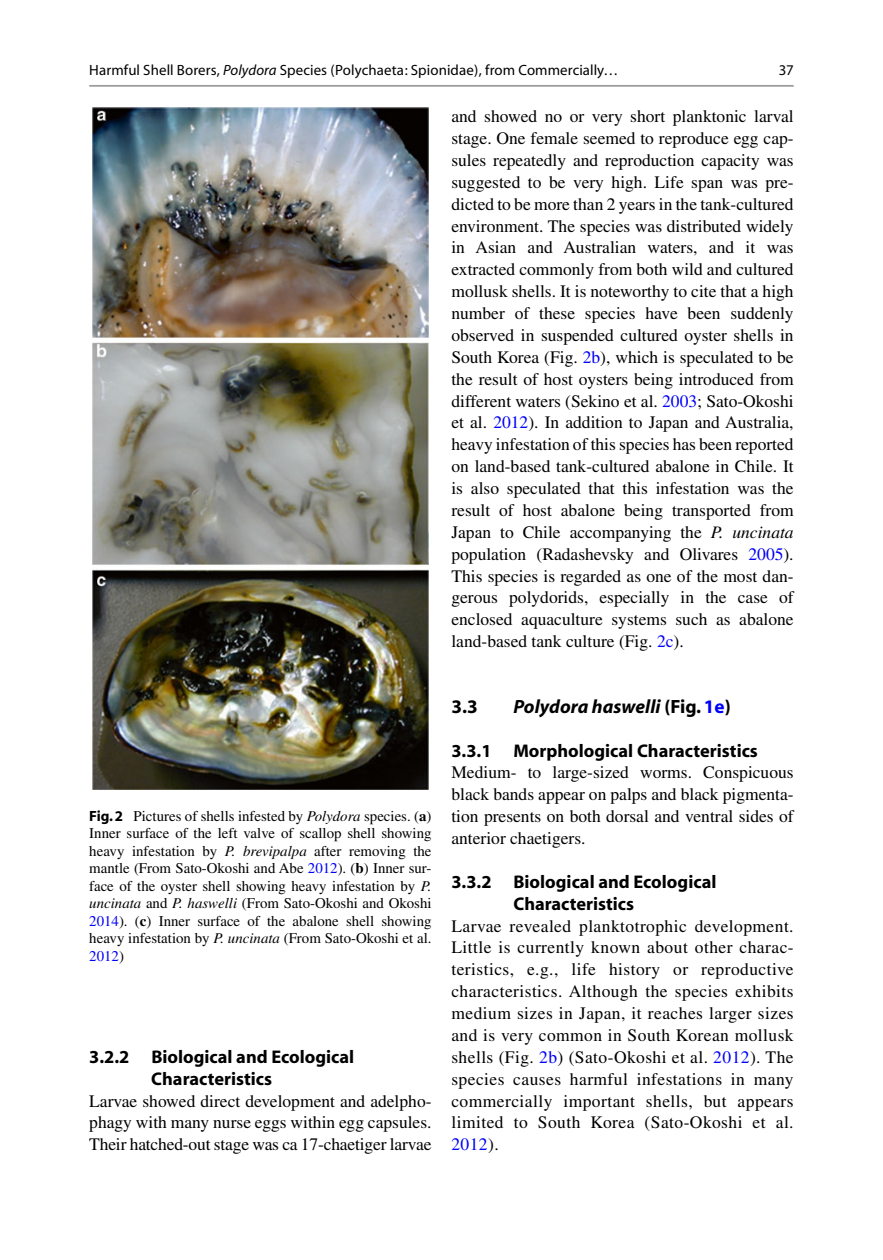
<style>
.page{position:relative;width:883px;height:1260px;background:#fff}
.page>*{position:absolute;margin:0;border:0;box-sizing:border-box;transform-origin:0 0}
.t1{font:italic 700 19.25px "Ccbksm Hxcjwd Myriad";color:#000}
.t2{font:700 19.25px "Rpqpgn Hjxrtn Myriad";color:#000}
.t3{font:700 18.38px/21.9px "Rpqpgn Hjxrtn Myriad";color:#000}
.t4{font:17.5px/21.9px "Sclvrs Xknynn Times";color:#000;text-align:justify}
.t5{font:14.88px/17.5px "Sclvrs Xknynn Times";color:#000;text-align:justify}
.t6{font:14.88px "Yptlcv Hvfrlm Myriad";letter-spacing:.005em;color:#000}
.s1{font-family:"Swfgmm Kjbvwf Myriad";font-style:italic}
.s2{font-family:"Rpqpgn Hjxrtn Myriad";font-weight:700}
.s3{font-family:"Jrrysm Wytvny Times";font-style:italic}
.s4{font-family:"Hmhnfy Hryckk Times";font-weight:700}
.s5{color:#0000fa}
.s6{font-family:"Rpqpgn Hjxrtn Myriad";font-style:normal}
.s7{font-family:"Rpqpgn Hjxrtn Myriad";font-style:normal;color:#0000fa}
</style>
<div class="page">
<img style="left:92px;top:107px;width:336px;height:683px">
<hr style="left:89px;top:85px;width:705px;height:2px;background:#9c9c9c">
<p class="t6" style="left:89px;top:64px;width:530px">Harmful Shell Borers, <span class="s1">Polydora</span> Species (Polychaeta: Spionidae), from Commercially…</p>
<p class="t6" style="left:779px;top:64px;width:16px">37</p>
<p class="t5" style="left:89px;top:809px;width:344px"><span class="s2">Fig. 2</span> Pictures of shells infested by <span class="s3">Polydora</span> species. ( <span class="s4">a</span> )<br>Inner surface of the left valve of scallop shell showing heavy infestation by <span class="s3">P. brevipalpa</span> after removing the mantle (From Sato-Okoshi and Abe <span class="s5">2012</span> ). ( <span class="s4">b</span> ) Inner sur&shy;face of the oyster shell showing heavy infestation by <span class="s3">P. uncinata</span> and <span class="s3">P. haswelli</span> (From Sato-Okoshi and Okoshi <span class="s5">2014</span> ). ( <span class="s4">c</span> ) Inner surface of the abalone shell showing heavy infestation by <span class="s3">P. uncinata</span> (From Sato-Okoshi et al.<br><span class="s5">2012</span> )</p>
<p class="t3" style="left:151px;top:1047px;width:205px;text-indent:-62px">3.2.2 Biological and Ecological<br>Characteristics</p>
<p class="t4" style="left:89px;top:1091px;width:344px">Larvae showed direct development and adelpho&shy;phagy with many nurse eggs within egg capsules.<br>Their hatched-out stage was ca 17-chaetiger larvae</p>
<p class="t4" style="left:451px;top:107px;width:344px">and showed no or very short planktonic larval stage. One female seemed to reproduce egg cap&shy;sules repeatedly and reproduction capacity was suggested to be very high. Life span was pre&shy;dicted to be more than 2 years in the tank- cultured environment. The species was distributed widely in Asian and Australian waters, and it was extracted commonly from both wild and cultured mollusk shells. It is noteworthy to cite that a high number of these species have been suddenly observed in suspended cultured oyster shells in South Korea (Fig. <span class="s5">2b</span> ), which is speculated to be the result of host oysters being introduced from different waters (Sekino et al. <span class="s5">2003</span> ; Sato-Okoshi et al. <span class="s5">2012</span> ). In addition to Japan and Australia, heavy infestation of this species has been reported on land-based tank-cultured abalone in Chile. It is also speculated that this infestation was the result of host abalone being transported from Japan to Chile accompanying the <span class="s3">P. uncinata </span>population (Radashevsky and Olivares <span class="s5">2005</span> ).<br>This species is regarded as one of the most dan&shy;gerous polydorids, especially in the case of enclosed aquaculture systems such as abalone land-based tank culture (Fig. <span class="s5">2c</span> ).</p>
<p class="t2" style="left:451px;top:699px;width:28px">3.3</p>
<p class="t1" style="left:513px;top:699px;width:219px">Polydora haswelli <span class="s6">(Fig.</span> <span class="s7">1e</span> <span class="s6">)</span></p>
<p class="t3" style="left:451px;top:741px;width:308px">3.3.1 Morphological Characteristics</p>
<p class="t4" style="left:451px;top:763px;width:344px">Medium- to large-sized worms. Conspicuous black bands appear on palps and black pigmenta&shy;tion presents on both dorsal and ventral sides of anterior chaetigers.</p>
<p class="t3" style="left:513px;top:872px;width:205px;text-indent:-62px">3.3.2 Biological and Ecological<br>Characteristics</p>
<p class="t4" style="left:451px;top:916px;width:344px">Larvae revealed planktotrophic development.<br>Little is currently known about other charac&shy;teristics, e.g., life history or reproductive characteristics. Although the species exhibits medium sizes in Japan, it reaches larger sizes and is very common in South Korean mollusk shells (Fig. <span class="s5">2b</span> ) (Sato-Okoshi et al. <span class="s5">2012</span> ). The species causes harmful infestations in many commercially important shells, but appears limited to South Korea (Sato-Okoshi et al.<br><span class="s5">2012</span> ).</p>
</div>
